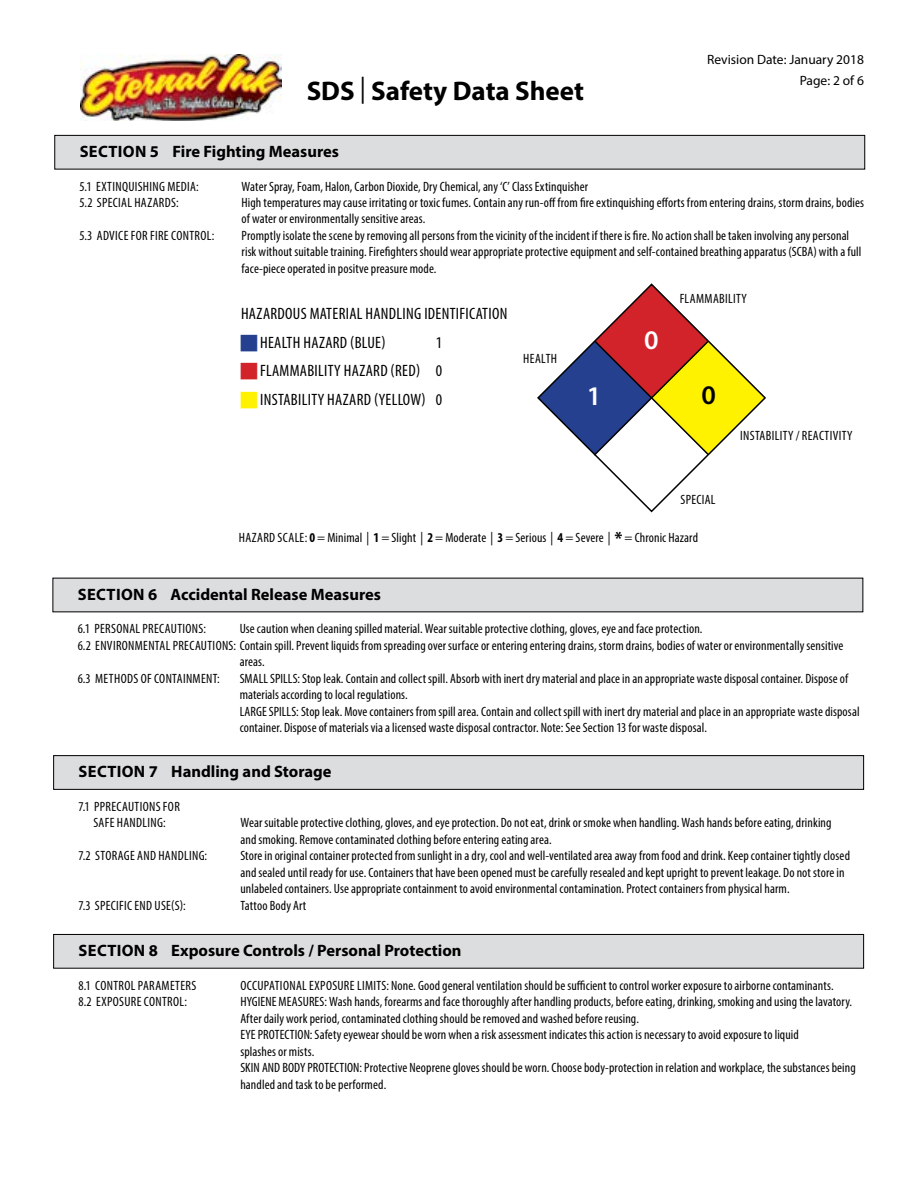
<style>
.page{position:relative;width:918px;height:1188px;background:#fff}
.page>*{position:absolute;margin:0;border:0;box-sizing:border-box;transform-origin:0 0}
.t1{font:700 27px "Myriad Pro";color:#000}
.t2{font:600 27px "Myriad Pro";color:#fff}
.t3{font:600 27px "Myriad Pro";color:#000}
.t4{font:700 16.5px "Myriad Pro";color:#000}
.t5{font:condensed 16.5px/28.5px "Myriad Pro";letter-spacing:.02em;color:#000}
.t6{font:condensed 13.5px/16.5px "Myriad Pro";letter-spacing:.01em;color:#000}
.t7{font:13.5px/21px "Myriad Pro";color:#000;text-align:right}
.s1{font-weight:400;font-stretch:condensed}
.s2{font-weight:700}
.s3{font-weight:700;font-size:19.5px}
</style>
<div class="page">
<div style="left:55px;top:135px;width:810px;height:34px;background:#dcddde"></div>
<div style="left:54px;top:135px;width:811px;height:35px;border:1px solid #000"></div>
<div style="left:53px;top:578px;width:810px;height:34px;background:#dcddde"></div>
<div style="left:54px;top:756px;width:810px;height:33px;background:#dcddde"></div>
<div style="left:53px;top:755px;width:811px;height:35px;border:1px solid #000"></div>
<div style="left:54px;top:934px;width:810px;height:34px;background:#dcddde"></div>
<div style="left:53px;top:934px;width:811px;height:35px;border:1px solid #000"></div>
<img style="left:80px;top:54px;width:201px;height:66px">
<svg style="left:537px;top:283px;width:229px;height:230px"></svg>
<svg style="left:538px;top:284px;width:227px;height:173px"></svg>
<h1 class="t1" style="left:307px;top:73px;width:279px">SDS <span class="s1">|</span> Safety Data Sheet</h1>
<p class="t7" style="left:707px;top:49px;width:158px">Revision Date: January 2018<br>Page: 2 of 6</p>
<p class="t4" style="left:80px;top:141px;width:261px">SECTION 5 Fire Fighting Measures</p>
<p class="t6" style="left:80px;top:178px;width:121px">5.1 EXTINQUISHING MEDIA:</p>
<p class="t6" style="left:242px;top:178px;width:348px">Water Spray, Foam, Halon, Carbon Dioxide, Dry Chemical, any ‘C’ Class Extinquisher</p>
<p class="t6" style="left:80px;top:194px;width:101px">5.2 SPECIAL HAZARDS:</p>
<p class="t6" style="left:242px;top:194px;width:624px">High temperatures may cause irritating or toxic fumes. Contain any run-off from fire extinquishing efforts from entering drains, storm drains, bodies of water or environmentally sensitive areas.</p>
<p class="t6" style="left:80px;top:227px;width:136px">5.3 ADVICE FOR FIRE CONTROL:</p>
<p class="t6" style="left:242px;top:227px;width:621px">Promptly isolate the scene by removing all persons from the vicinity of the incident if there is fire. No action shall be taken involving any personal risk without suitable training. Firefighters should wear appropriate protective equipment and self-contained breathing apparatus (SCBA) with a full face-piece operated in positve preasure mode.</p>
<p class="t5" style="left:260px;top:300px;width:249px;text-indent:-19px">HAZARDOUS MATERIAL HANDLING IDENTIFICATION<br>HEALTH HAZARD (BLUE)</p>
<p class="t5" style="left:260px;top:328px;width:184px;text-align:justify;text-indent:176px">1<br>FLAMMABILITY HAZARD (RED) 0<br>INSTABILITY HAZARD (YELLOW) 0</p>
<p class="t6" style="left:523px;top:350px;width:35px">HEALTH</p>
<h1 class="t2" style="left:644px;top:322px;width:16px">0</h1>
<p class="t6" style="left:680px;top:290px;width:69px">FLAMMABILITY</p>
<h1 class="t2" style="left:587px;top:379px;width:16px">1</h1>
<h1 class="t3" style="left:702px;top:378px;width:16px">0</h1>
<p class="t6" style="left:681px;top:491px;width:37px">SPECIAL</p>
<p class="t6" style="left:740px;top:427px;width:114px">INSTABILITY / REACTIVITY</p>
<p class="t6" style="left:239px;top:529px;width:461px">HAZARD SCALE: <span class="s2">0</span> = Minimal | <span class="s2">1</span> = Slight | <span class="s2">2</span> = Moderate | <span class="s2">3</span> = Serious | <span class="s2">4</span> = Severe | <span class="s3">*</span> = Chronic Hazard</p>
<p class="t4" style="left:78px;top:583px;width:305px">SECTION 6 Accidental Release Measures</p>
<p class="t6" style="left:78px;top:620px;width:130px">6.1 PERSONAL PRECAUTIONS:</p>
<p class="t6" style="left:240px;top:620px;width:464px">Use caution when cleaning spilled material. Wear suitable protective clothing, gloves, eye and face protection.</p>
<p class="t6" style="left:78px;top:637px;width:767px">6.2 ENVIRONMENTAL PRECAUTIONS: Contain spill. Prevent liquids from spreading over surface or entering entering drains, storm drains, bodies of water or environmentally sensitive</p>
<p class="t6" style="left:240px;top:653px;width:27px">areas.</p>
<p class="t6" style="left:78px;top:670px;width:143px">6.3 METHODS OF CONTAINMENT:</p>
<p class="t6" style="left:240px;top:670px;width:621px">SMALL SPILLS: Stop leak. Contain and collect spill. Absorb with inert dry material and place in an appropriate waste disposal container. Dispose of materials according to local regulations.<br>LARGE SPILLS: Stop leak. Move containers from spill area. Contain and collect spill with inert dry material and place in an appropriate waste disposal container. Dispose of materials via a licensed waste disposal contractor. Note: See Section 13 for waste disposal.</p>
<p class="t4" style="left:79px;top:761px;width:255px">SECTION 7 Handling and Storage</p>
<p class="t6" style="left:78px;top:798px;width:103px;text-align:center">7.1 PPRECAUTIONS FOR<br>SAFE HANDLING:</p>
<p class="t6" style="left:240px;top:814px;width:593px">Wear suitable protective clothing, gloves, and eye protection. Do not eat, drink or smoke when handling. Wash hands before eating, drinking and smoking. Remove contaminated clothing before entering eating area.</p>
<p class="t6" style="left:78px;top:847px;width:130px">7.2 STORAGE AND HANDLING:</p>
<p class="t6" style="left:240px;top:847px;width:611px">Store in original container protected from sunlight in a dry, cool and well-ventilated area away from food and drink. Keep container tightly closed and sealed until ready for use. Containers that have been opened must be carefully resealed and kept upright to prevent leakage. Do not store in unlabeled containers. Use appropriate containment to avoid environmental contamination. Protect containers from physical harm.</p>
<p class="t6" style="left:78px;top:897px;width:109px">7.3 SPECIFIC END USE(S):</p>
<p class="t6" style="left:240px;top:897px;width:67px">Tattoo Body Art</p>
<p class="t4" style="left:79px;top:940px;width:384px">SECTION 8 Exposure Controls / Personal Protection</p>
<p class="t6" style="left:78px;top:977px;width:119px">8.1 CONTROL PARAMETERS</p>
<p class="t6" style="left:240px;top:977px;width:595px">OCCUPATIONAL EXPOSURE LIMITS: None. Good general ventilation should be sufficient to control worker exposure to airborne contaminants.</p>
<p class="t6" style="left:78px;top:993px;width:110px">8.2 EXPOSURE CONTROL:</p>
<p class="t6" style="left:240px;top:993px;width:617px">HYGIENE MEASURES: Wash hands, forearms and face thoroughly after handling products, before eating, drinking, smoking and using the lavatory.<br>After daily work period, contaminated clothing should be removed and washed before reusing.<br>EYE PROTECTION: Safety eyewear should be worn when a risk assessment indicates this action is necessary to avoid exposure to liquid<br>splashes or mists.<br>SKIN AND BODY PROTECTION: Protective Neoprene gloves should be worn. Choose body-protection in relation and workplace, the substances being handled and task to be performed.</p>
</div>
